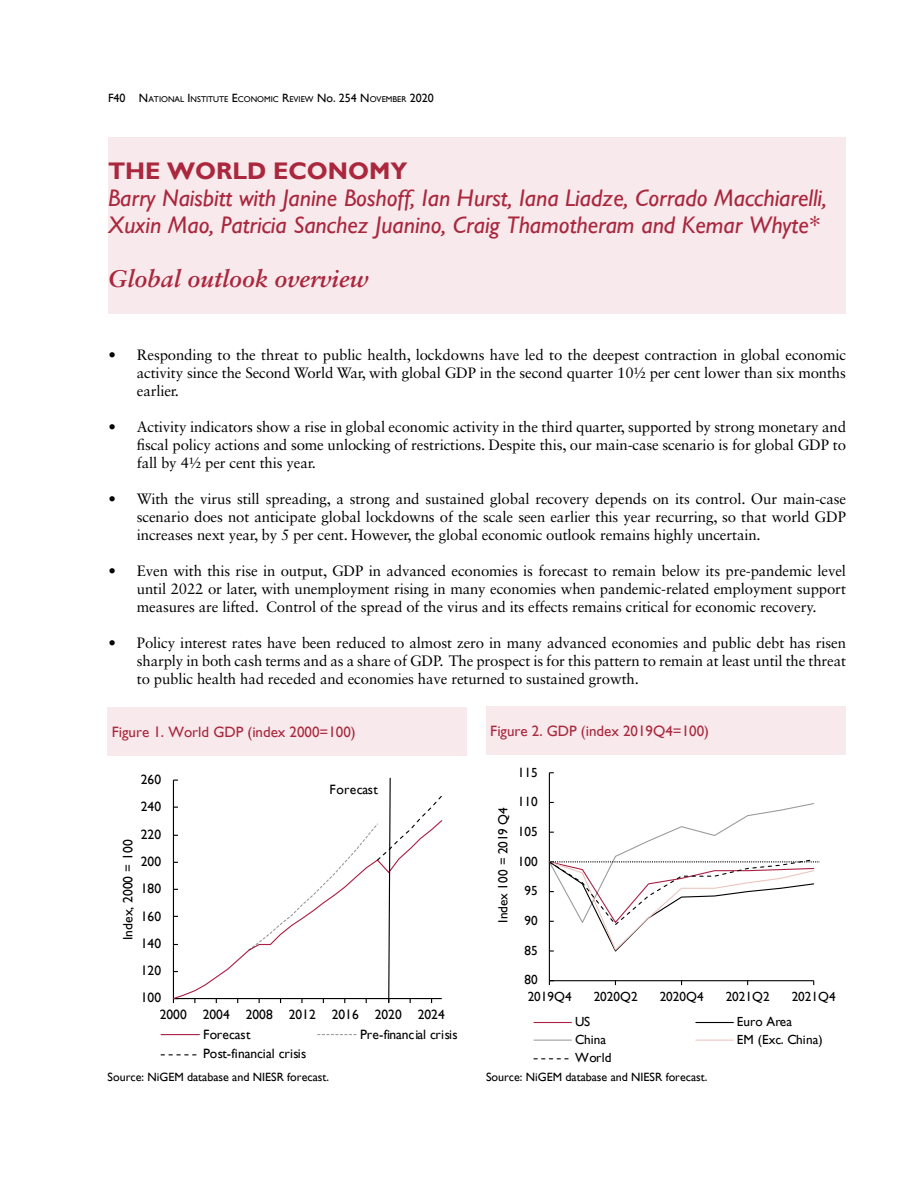
<style>
.page{position:relative;width:918px;height:1188px;background:#fff}
.page>*{position:absolute;margin:0;border:0;box-sizing:border-box;transform-origin:0 0}
.t1{font:italic 24px/27px "Gill Sans";color:#aa273d}
.t2{font:italic 700 24px "Sabon LT Std";color:#aa273d}
.t3{font:700 24px "Gill Sans";color:#aa273d}
.t4{font:15px/18px "Sabon LT Std";letter-spacing:-.01em;color:#000;text-align:justify}
.t5{font:15px "Gill Sans";color:#aa273d}
.t6{font:13.5px "Gill Sans";color:#000}
.t7{font:13.5px "Gill Sans";letter-spacing:.02em;color:#000}
.t8{font:13.2px "Gill Sans";color:#000}
.t9{font:12px "Gill Sans";color:#000}
.t10{font:8.4px "Gill Sans";color:#000}
.s1{font-size:12px}
</style>
<div class="page">
<div style="left:108px;top:707px;width:359px;height:49px;background:#f7e9ec"></div>
<hr style="left:173px;top:780px;width:1px;height:219px;background:#010000">
<svg style="left:173px;top:834px;width:74px;height:165px"></svg>
<hr style="left:161px;top:1034px;width:38px;height:1px;background:#aa2045">
<svg style="left:318px;top:1034px;width:38px;height:1px"></svg>
<svg style="left:161px;top:1054px;width:36px;height:1px"></svg>
<svg style="left:247px;top:777px;width:196px;height:227px"></svg>
<div style="left:108px;top:137px;width:738px;height:176px;background:#f7e9ec"></div>
<div style="left:486px;top:706px;width:359px;height:49px;background:#f7e9ec"></div>
<hr style="left:549px;top:773px;width:1px;height:208px;background:#010000">
<hr style="left:549px;top:980px;width:265px;height:1px;background:#010000">
<hr style="left:534px;top:1022px;width:37px;height:1px;background:#aa2045">
<hr style="left:696px;top:1022px;width:37px;height:1px;background:#000">
<hr style="left:534px;top:1040px;width:37px;height:1px;background:#bcbcbc">
<hr style="left:696px;top:1040px;width:37px;height:1px;background:#ebc6c0">
<svg style="left:534px;top:1058px;width:35px;height:1px"></svg>
<svg style="left:549px;top:802px;width:271px;height:151px"></svg>
<p class="t10" style="left:108px;top:94px;width:327px"><span class="s1">F40</span> <span class="s1">N</span>ATIONAL <span class="s1">I</span> NSTITUTE <span class="s1">E</span>CONOMIC <span class="s1">R</span>EVIEW <span class="s1">No. 254</span> <span class="s1">N</span>OVEMBER <span class="s1">2020</span></p>
<h1 class="t3" style="left:108px;top:157px;width:301px">THE WORLD ECONOMY</h1>
<h1 class="t1" style="left:108px;top:185px;width:720px">Barry Naisbitt with Janine Boshoff, Ian Hurst, Iana Liadze, Corrado Macchiarelli,<br>Xuxin Mao, Patricia Sanchez Juanino, Craig Thamotheram and Kemar Whyte*</h1>
<h1 class="t2" style="left:108px;top:264px;width:262px">Global outlook overview</h1>
<p class="t4" style="left:137px;top:346px;width:711px;text-indent:-28px">• Responding to the threat to public health, lockdowns have led to the deepest contraction in global economic activity since the Second World War, with global GDP in the second quarter 10½ per cent lower than six months earlier.</p>
<p class="t4" style="left:137px;top:418px;width:711px;text-indent:-28px">• Activity indicators show a rise in global economic activity in the third quarter, supported by strong monetary and fiscal policy actions and some unlocking of restrictions. Despite this, our main-case scenario is for global GDP to fall by 4½ per cent this year.</p>
<p class="t4" style="left:137px;top:490px;width:711px;text-indent:-28px">• With the virus still spreading, a strong and sustained global recovery depends on its control. Our main-case scenario does not anticipate global lockdowns of the scale seen earlier this year recurring, so that world GDP increases next year, by 5 per cent. However, the global economic outlook remains highly uncertain.</p>
<p class="t4" style="left:137px;top:562px;width:711px;text-indent:-28px">• Even with this rise in output, GDP in advanced economies is forecast to remain below its pre-pandemic level until 2022 or later, with unemployment rising in many economies when pandemic-related employment support measures are lifted. Control of the spread of the virus and its effects remains critical for economic recovery.</p>
<p class="t4" style="left:137px;top:634px;width:711px;text-indent:-28px">• Policy interest rates have been reduced to almost zero in many advanced economies and public debt has risen sharply in both cash terms and as a share of GDP. The prospect is for this pattern to remain at least until the threat to public health had receded and economies have returned to sustained growth.</p>
<p class="t5" style="left:490px;top:722px;width:220px">Figure 2. GDP (index 2019Q4=100)</p>
<p class="t5" style="left:112px;top:723px;width:245px">Figure 1. World GDP (index 2000=100)</p>
<p class="t6" style="left:141px;top:772px;width:22px">260</p>
<p class="t6" style="left:141px;top:799px;width:22px">240</p>
<p class="t6" style="left:141px;top:826px;width:22px">220</p>
<p class="t6" style="left:120px;top:940px;width:102px;rotate:-90deg">Index, 2000 = 100</p>
<p class="t6" style="left:141px;top:853px;width:22px">200</p>
<p class="t6" style="left:141px;top:881px;width:22px">180</p>
<p class="t6" style="left:141px;top:908px;width:22px">160</p>
<p class="t6" style="left:141px;top:935px;width:22px">140</p>
<p class="t6" style="left:141px;top:963px;width:22px">120</p>
<p class="t6" style="left:141px;top:990px;width:22px">100</p>
<p class="t7" style="left:330px;top:781px;width:50px">Forecast</p>
<p class="t6" style="left:160px;top:1007px;width:286px">2000 2004 2008 2012 2016 2020 2024</p>
<p class="t7" style="left:203px;top:1026px;width:49px">Forecast</p>
<p class="t6" style="left:360px;top:1026px;width:99px">Pre-financial crisis</p>
<p class="t6" style="left:203px;top:1046px;width:105px">Post-financial crisis</p>
<p class="t9" style="left:108px;top:1070px;width:223px">Source: NiGEM database and NIESR forecast.</p>
<p class="t8" style="left:495px;top:923px;width:117px;rotate:-90deg">Index 100 = 2019 Q4</p>
<p class="t8" style="left:518px;top:765px;width:21px">115</p>
<p class="t8" style="left:518px;top:794px;width:21px">110</p>
<p class="t8" style="left:518px;top:824px;width:21px">105</p>
<p class="t8" style="left:518px;top:854px;width:21px">100</p>
<p class="t8" style="left:525px;top:883px;width:15px">95</p>
<p class="t8" style="left:525px;top:913px;width:15px">90</p>
<p class="t8" style="left:525px;top:943px;width:15px">85</p>
<p class="t8" style="left:525px;top:972px;width:15px">80</p>
<p class="t8" style="left:528px;top:989px;width:46px">2019Q4</p>
<p class="t8" style="left:594px;top:989px;width:46px">2020Q2</p>
<p class="t8" style="left:660px;top:989px;width:46px">2020Q4</p>
<p class="t8" style="left:726px;top:989px;width:46px">2021Q2</p>
<p class="t8" style="left:792px;top:989px;width:46px">2021Q4</p>
<p class="t8" style="left:575px;top:1014px;width:16px">US</p>
<p class="t8" style="left:737px;top:1014px;width:57px">Euro Area</p>
<p class="t8" style="left:575px;top:1032px;width:32px">China</p>
<p class="t8" style="left:737px;top:1032px;width:87px">EM (Exc. China)</p>
<p class="t8" style="left:575px;top:1050px;width:38px">World</p>
<p class="t9" style="left:486px;top:1070px;width:223px">Source: NiGEM database and NIESR forecast.</p>
</div>
